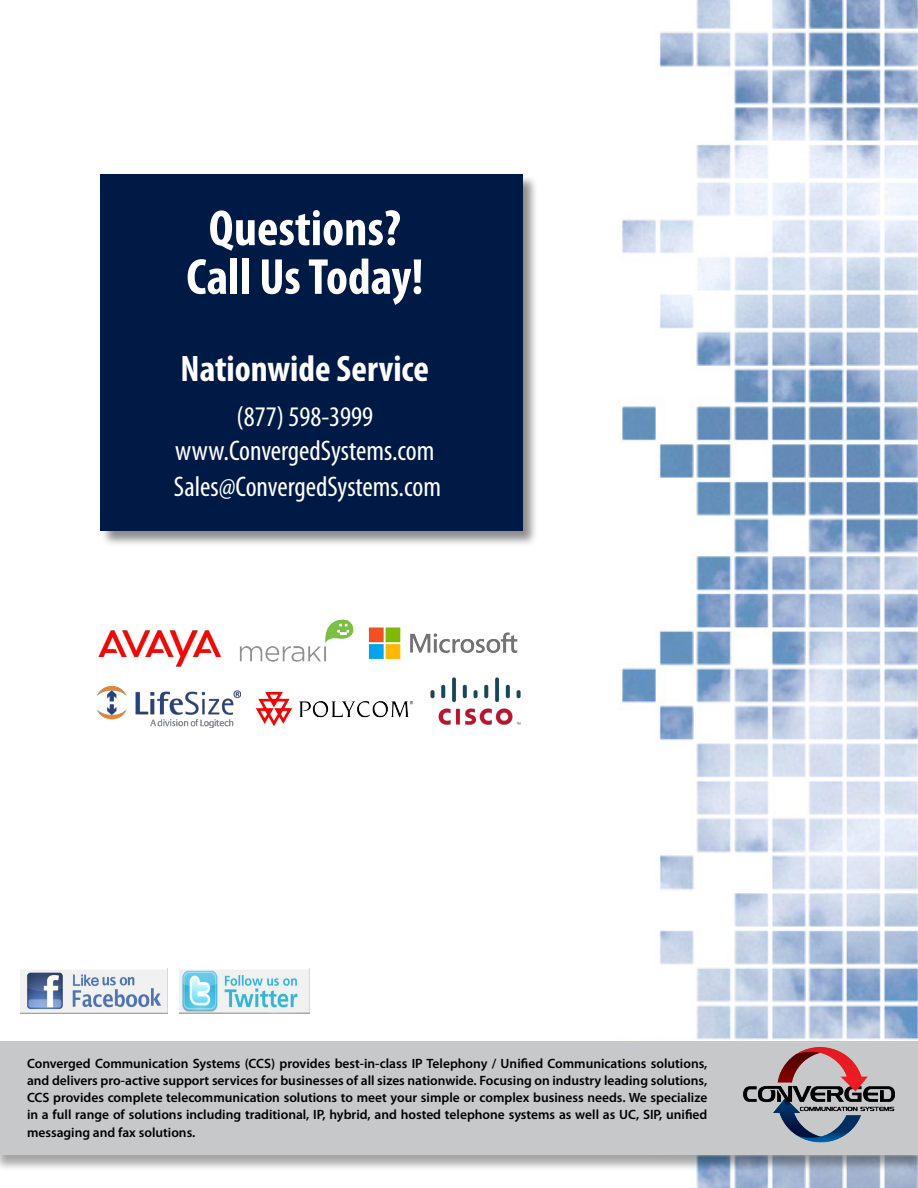
<style>
.page{position:relative;width:918px;height:1188px;background:#fff}
.page>*{position:absolute;margin:0;border:0;box-sizing:border-box;transform-origin:0 0}
.t1{font:700 condensed 51px/48.6px "Myriad Pro";color:#fff;text-align:center}
.t2{font:700 condensed 37.05px "Myriad Pro";color:#fff}
.t3{font:condensed 28.5px "Myriad Pro";color:#fff}
.t4{font:600 13.5px/17.2px "Myriad Pro";color:#000;text-align:justify}
</style>
<div class="page">
<img style="left:618px;top:0;width:300px;height:1188px">
<div style="left:100px;top:174px;width:439px;height:373px;background:#000;opacity:.45"></div>
<div style="left:101px;top:174px;width:422px;height:357px;background:#001a46"></div>
<div style="left:0;top:1042px;width:918px;height:130px;background:#000;opacity:.35"></div>
<div style="left:0;top:1041px;width:918px;height:113px;background:#c7c8ca"></div>
<img style="left:725px;top:1048px;width:187px;height:120px">
<img style="left:430px;top:678px;width:91px;height:47px">
<img style="left:98px;top:687px;width:143px;height:40px">
<img style="left:368px;top:627px;width:150px;height:51px">
<img style="left:98px;top:631px;width:123px;height:36px">
<img style="left:239px;top:619px;width:115px;height:43px">
<img style="left:256px;top:691px;width:157px;height:35px">
<img style="left:180px;top:969px;width:130px;height:44px">
<img style="left:20px;top:969px;width:148px;height:44px">
<h1 class="t1" style="left:186px;top:203px;width:239px">Questions?<br>Call Us Today!</h1>
<h2 class="t2" style="left:181px;top:345px;width:250px">Nationwide Service</h2>
<h3 class="t3" style="left:237px;top:399px;width:138px">(877) 598-3999</h3>
<h3 class="t3" style="left:175px;top:434px;width:261px">www.ConvergedSystems.com</h3>
<h3 class="t3" style="left:174px;top:470px;width:269px">Sales@ConvergedSystems.com</h3>
<p class="t4" style="left:27px;top:1054px;width:682px">Converged Communication Systems (CCS) provides best-in-class IP Telephony / Unified Communications solutions, and delivers pro-active support services for businesses of all sizes nationwide. Focusing on industry leading solutions, CCS provides complete telecommunication solutions to meet your simple or complex business needs. We specialize in a full range of solutions including traditional, IP, hybrid, and hosted telephone systems as well as UC, SIP, unified messaging and fax solutions.</p>
</div>
